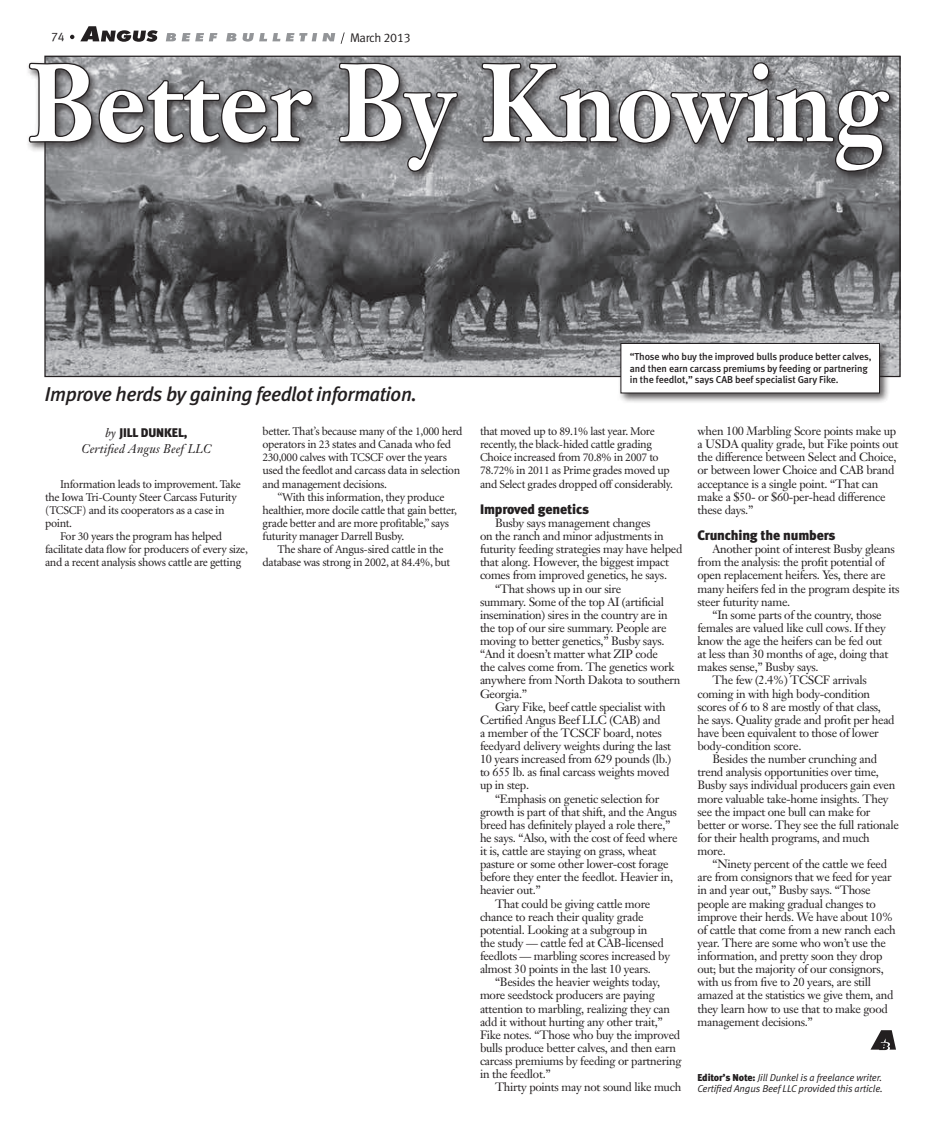
<style>
.page{position:relative;width:945px;height:1125px;background:#fff}
.page>*{position:absolute;margin:0;border:0;box-sizing:border-box;transform-origin:0 0}
.headline{font:700 108.12px "Janson Text";color:#fff;scale:.9 1}
.deck{font:italic 20px "Meta Medium LF";letter-spacing:-.02em;color:#231f20}
.subhead{font:13.75px "Meta Black LF";letter-spacing:-.01em;color:#231f20}
.byline{font:italic 12.5px/16.2px "Janson Text";letter-spacing:.01em;color:#231f20;text-align:center}
.t1{font:12.5px "Meta Normal LF";letter-spacing:-.025em;color:#231f20}
.body_text{font:11.88px/13.1px "Janson Text";letter-spacing:-.025em;color:#231f20}
.body_text-2{font:11.88px/13.1px "Minion";letter-spacing:-.025em;color:#231f20}
.cutlines{font:10px/11.2px "Meta Medium LF";letter-spacing:-.01em;color:#231f20}
.editor_s_note{font:italic 10px/11.2px "Meta Normal LF";letter-spacing:-.01em;color:#231f20}
.s1{font-family:"Meta Black LF";font-style:normal}
</style>
<div class="page">
<svg style="left:80px;top:26px;width:78px;height:16px"></svg>
<svg style="left:166px;top:33px;width:10px;height:8px"></svg>
<svg style="left:182px;top:33px;width:35px;height:8px"></svg>
<svg style="left:226px;top:33px;width:10px;height:8px"></svg>
<svg style="left:243px;top:33px;width:37px;height:9px"></svg>
<svg style="left:286px;top:33px;width:49px;height:8px"></svg>
<svg style="left:70px;top:35px;width:4px;height:4px"></svg>
<svg style="left:341px;top:32px;width:4px;height:12px"></svg>
<img style="left:46px;top:58px;width:853px;height:317px">
<svg style="left:871px;top:1030px;width:25px;height:20px"></svg>
<div style="left:26px;top:60px;width:875px;height:123px;background:#231f20;opacity:.75"></div>
<svg style="left:28px;top:62px;width:286px;height:83px"></svg>
<svg style="left:338px;top:62px;width:121px;height:111px"></svg>
<svg style="left:480px;top:61px;width:412px;height:112px"></svg>
<div style="left:618px;top:340px;width:272px;height:64px;background:#231f20;opacity:.75"></div>
<div style="left:621px;top:344px;width:258px;height:49px;background:#fff"></div>
<div style="left:621px;top:343px;width:259px;height:50px;border:1px solid #231f20"></div>
<p class="t1" style="left:51px;top:30px;width:15px">74</p>
<p class="t1" style="left:350px;top:31px;width:62px">March 2013</p>
<p class="headline" style="left:28px;top:34px;width:957px">Better By Knowing</p>
<p class="deck" style="left:45px;top:382px;width:374px">Improve herds by gaining feedlot information.</p>
<p class="byline" style="left:81px;top:425px;width:132px">by <span class="s1">JILL DUNKEL,<br></span>Certified Angus Beef LLC</p>
<p class="body_text-2" style="left:45px;top:478px;width:197px;text-indent:15px">Information leads to improvement. Take the Iowa Tri-County Steer Carcass Futurity (TCSCF) and its cooperators as a case in point.</p>
<p class="body_text-2" style="left:45px;top:530px;width:204px;text-indent:15px">For 30 years the program has helped facilitate data flow for producers of every size, and a recent analysis shows cattle are getting</p>
<p class="body_text-2" style="left:263px;top:425px;width:202px">better. That’s because many of the 1,000 herd operators in 23 states and Canada who fed 230,000 calves with TCSCF over the years used the feedlot and carcass data in selection and management decisions.</p>
<p class="body_text-2" style="left:263px;top:491px;width:196px;text-indent:15px">“With this information, they produce healthier, more docile cattle that gain better, grade better and are more profitable,” says futurity manager Darrell Busby.</p>
<p class="body_text-2" style="left:263px;top:543px;width:189px;text-indent:15px">The share of Angus-sired cattle in the database was strong in 2002, at 84.4%, but</p>
<p class="cutlines" style="left:630px;top:351px;width:243px">“Those who buy the improved bulls produce better calves, and then earn carcass premiums by feeding or partnering in the feedlot,” says CAB beef specialist Gary Fike.</p>
<p class="body_text-2" style="left:480px;top:425px;width:195px">that moved up to 89.1% last year. More recently, the black-hided cattle grading Choice increased from 70.8% in 2007 to 78.72% in 2011 as Prime grades moved up and Select grades dropped off considerably.</p>
<p class="subhead" style="left:480px;top:501px;width:111px">Improved genetics</p>
<p class="body_text" style="left:480px;top:516px;width:204px;text-indent:15px">Busby says management changes<br>on the ranch and minor adjustments in futurity feeding strategies may have helped that along. However, the biggest impact comes from improved genetics, he says.</p>
<p class="body_text" style="left:480px;top:582px;width:202px;text-indent:15px">“That shows up in our sire<br>summary. Some of the top AI (artificial insemination) sires in the country are in the top of our sire summary. People are moving to better genetics,” Busby says. “And it doesn’t matter what ZIP code<br>the calves come from. The genetics work anywhere from North Dakota to southern Georgia.”</p>
<p class="body_text" style="left:480px;top:700px;width:193px;text-indent:15px">Gary Fike, beef cattle specialist with Certified Angus Beef LLC (CAB) and<br>a member of the TCSCF board, notes feedyard delivery weights during the last 10 years increased from 629 pounds (lb.) to 655 lb. as final carcass weights moved up in step.</p>
<p class="body_text" style="left:480px;top:792px;width:199px;text-indent:15px">“Emphasis on genetic selection for growth is part of that shift, and the Angus breed has definitely played a role there,” he says. “Also, with the cost of feed where it is, cattle are staying on grass, wheat pasture or some other lower-cost forage before they enter the feedlot. Heavier in, heavier out.”</p>
<p class="body_text" style="left:480px;top:897px;width:192px;text-indent:15px">That could be giving cattle more chance to reach their quality grade potential. Looking at a subgroup in<br>the study — cattle fed at CAB-licensed feedlots — marbling scores increased by almost 30 points in the last 10 years.</p>
<p class="body_text" style="left:480px;top:975px;width:203px;text-indent:15px">“Besides the heavier weights today, more seedstock producers are paying attention to marbling, realizing they can add it without hurting any other trait,” Fike notes. “Those who buy the improved bulls produce better calves, and then earn carcass premiums by feeding or partnering in the feedlot.”</p>
<p class="body_text" style="left:495px;top:1080px;width:188px">Thirty points may not sound like much</p>
<p class="body_text" style="left:698px;top:424px;width:202px">when 100 Marbling Score points make up a USDA quality grade, but Fike points out the difference between Select and Choice, or between lower Choice and CAB brand acceptance is a single point. “That can make a $50- or $60-per-head difference these days.”</p>
<p class="subhead" style="left:698px;top:527px;width:140px">Crunching the numbers</p>
<p class="body_text" style="left:698px;top:542px;width:204px;text-indent:15px">Another point of interest Busby gleans from the analysis: the profit potential of open replacement heifers. Yes, there are many heifers fed in the program despite its steer futurity name.</p>
<p class="body_text" style="left:698px;top:608px;width:192px;text-indent:15px">“In some parts of the country, those females are valued like cull cows. If they know the age the heifers can be fed out at less than 30 months of age, doing that makes sense,” Busby says.</p>
<p class="body_text" style="left:698px;top:674px;width:199px;text-indent:15px">The few (2.4%) TCSCF arrivals coming in with high body-condition scores of 6 to 8 are mostly of that class, he says. Quality grade and profit per head have been equivalent to those of lower body-condition score.</p>
<p class="body_text" style="left:698px;top:752px;width:203px;text-indent:15px">Besides the number crunching and trend analysis opportunities over time, Busby says individual producers gain even more valuable take-home insights. They see the impact one bull can make for better or worse. They see the full rationale for their health programs, and much more.</p>
<p class="body_text" style="left:698px;top:857px;width:200px;text-indent:15px">“Ninety percent of the cattle we feed are from consignors that we feed for year in and year out,” Busby says. “Those people are making gradual changes to improve their herds. We have about 10% of cattle that come from a new ranch each year. There are some who won’t use the information, and pretty soon they drop out; but the majority of our consignors, with us from five to 20 years, are still amazed at the statistics we give them, and they learn how to use that to make good management decisions.”</p>
<p class="editor_s_note" style="left:698px;top:1071px;width:187px"><span class="s1">Editor’s Note:</span> Jill Dunkel is a freelance writer.<br>Certified Angus Beef LLC provided this article.</p>
</div>
